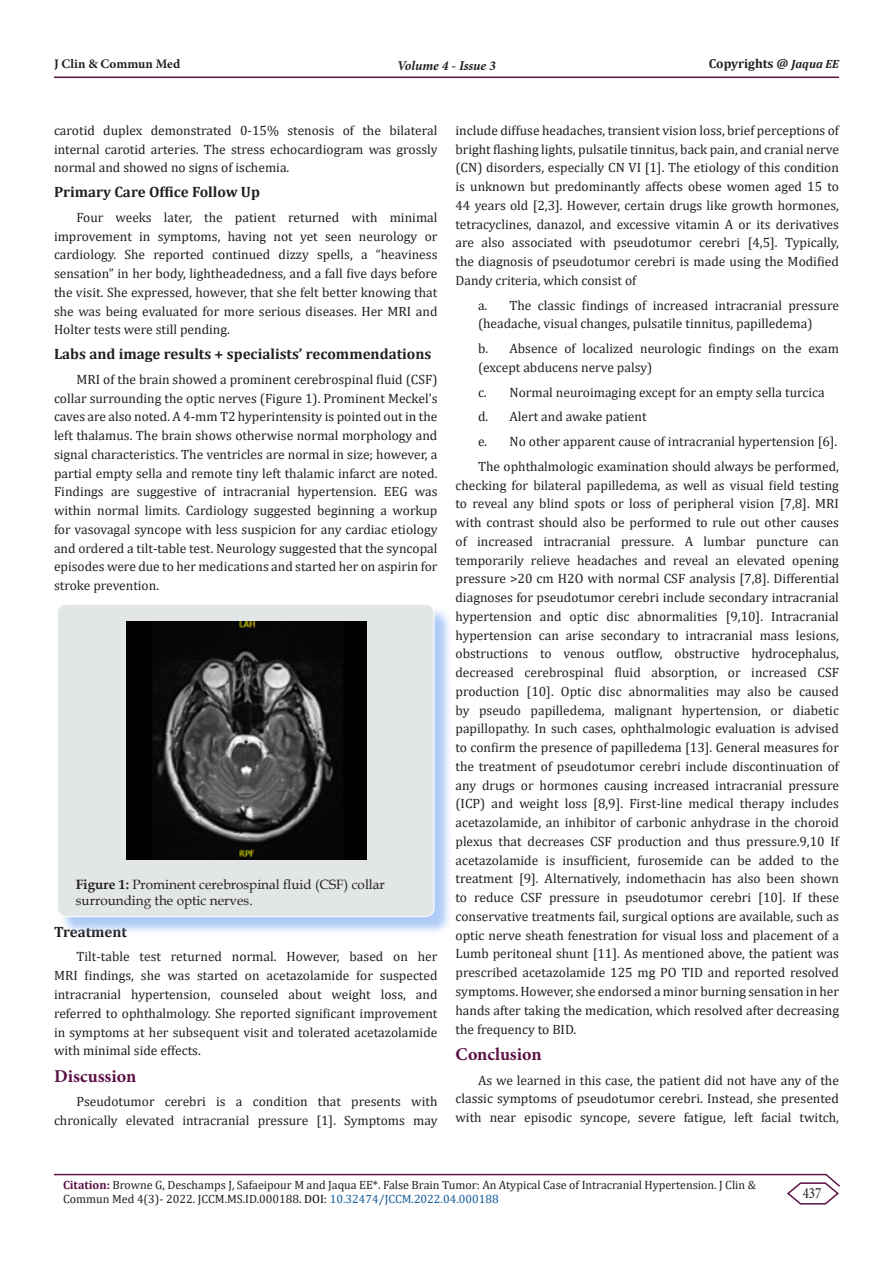
<style>
.page{position:relative;width:893px;height:1263px;background:#fff}
.page>*{position:absolute;margin:0;border:0;box-sizing:border-box;transform-origin:0 0}
.List_Paragraph{font:700 18px "Minion Pro";color:#5c1043}
.t1{font:15.75px "Minion Pro";color:#231f20;scale:.83 1}
.List_Paragraph-2{font:700 15px "Cambria";color:#231f20}
.List_Paragraph-3{font:13.5px/18.8px "Cambria";color:#231f20;text-align:justify}
.t2{font:13.5px/16.2px "Book Antiqua";color:#231f20}
.t3{font:italic 700 13.5px "Minion Pro";letter-spacing:-.005em;color:#231f20}
.t4{font:700 13.05px "Cambria";color:#231f20}
.t5{font:700 13.05px "Minion Pro";color:#231f20}
.t6{font:12px/14.4px "Cambria";color:#231f20}
.s1{font-style:italic;font-size:12px}
.s2{font-weight:700}
.s3{font-weight:700;color:#5c1043}
.s4{color:#000}
.s5{color:#175d9e}
</style>
<div class="page">
<hr style="left:54px;top:77px;width:785px;height:1px;background:#5c1043">
<hr style="left:54px;top:1174px;width:772px;height:1px;background:#5c1043">
<svg style="left:786px;top:1173px;width:54px;height:32px"></svg>
<div style="left:59px;top:606px;width:394px;height:329px;background:#93baf4;opacity:.75"></div>
<div style="left:57px;top:604px;width:377px;height:313px;background:#e3e6e6;border-radius:9px"></div>
<div style="left:57px;top:604px;width:377px;height:313px;border:1px solid #fff;border-radius:9px"></div>
<img style="left:127px;top:622px;width:239px;height:237px">
<p class="t5" style="left:54px;top:55px;width:128px">J Clin &amp; Commun Med</p>
<p class="t3" style="left:397px;top:56px;width:100px">Volume 4 - Issue 3</p>
<p class="t4" style="left:709px;top:54px;width:132px">Copyrights @ <span class="s1">Jaqua EE</span></p>
<p class="List_Paragraph-3" style="left:54px;top:121px;width:385px">carotid duplex demonstrated 0-15% stenosis of the bilateral internal carotid arteries. The stress echocardiogram was grossly normal and showed no signs of ischemia.</p>
<p class="List_Paragraph-2" style="left:54px;top:181px;width:208px">Primary Care Office Follow Up</p>
<p class="List_Paragraph-3" style="left:54px;top:208px;width:385px;text-indent:22px">Four weeks later, the patient returned with minimal improvement in symptoms, having not yet seen neurology or cardiology. She reported continued dizzy spells, a “heaviness sensation” in her body, lightheadedness, and a fall five days before the visit. She expressed, however, that she felt better knowing that she was being evaluated for more serious diseases. Her MRI and Holter tests were still pending.</p>
<p class="List_Paragraph-2" style="left:54px;top:343px;width:379px">Labs and image results + specialists’ recommendations</p>
<p class="List_Paragraph-3" style="left:54px;top:370px;width:385px;text-indent:22px">MRI of the brain showed a prominent cerebrospinal fluid (CSF) collar surrounding the optic nerves (Figure 1). Prominent Meckel’s caves are also noted. A 4-mm T2 hyperintensity is pointed out in the left thalamus. The brain shows otherwise normal morphology and signal characteristics. The ventricles are normal in size; however, a partial empty sella and remote tiny left thalamic infarct are noted.<br>Findings are suggestive of intracranial hypertension. EEG was within normal limits. Cardiology suggested beginning a workup for vasovagal syncope with less suspicion for any cardiac etiology and ordered a tilt-table test. Neurology suggested that the syncopal episodes were due to her medications and started her on aspirin for stroke prevention.</p>
<p class="t2" style="left:76px;top:876px;width:311px"><span class="s2">Figure 1:</span> Prominent cerebrospinal fluid (CSF) collar surrounding the optic nerves.</p>
<p class="List_Paragraph-2" style="left:54px;top:921px;width:75px">Treatment</p>
<p class="List_Paragraph-3" style="left:54px;top:947px;width:385px;text-indent:22px">Tilt-table test returned normal. However, based on her MRI findings, she was started on acetazolamide for suspected intracranial hypertension, counseled about weight loss, and referred to ophthalmology. She reported significant improvement in symptoms at her subsequent visit and tolerated acetazolamide with minimal side effects.</p>
<p class="List_Paragraph" style="left:54px;top:1063px;width:84px">Discussion</p>
<p class="List_Paragraph-3" style="left:54px;top:1092px;width:385px;text-align:right">Pseudotumor cerebri is a condition that presents with chronically elevated intracranial pressure [1]. Symptoms may</p>
<p class="List_Paragraph-3" style="left:455px;top:121px;width:385px">include diffuse headaches, transient vision loss, brief perceptions of bright flashing lights, pulsatile tinnitus, back pain, and cranial nerve (CN) disorders, especially CN VI [1]. The etiology of this condition is unknown but predominantly affects obese women aged 15 to 44 years old [2,3]. However, certain drugs like growth hormones, tetracyclines, danazol, and excessive vitamin A or its derivatives are also associated with pseudotumor cerebri [4,5]. Typically, the diagnosis of pseudotumor cerebri is made using the Modified Dandy criteria, which consist of</p>
<p class="List_Paragraph-3" style="left:478px;top:296px;width:362px">a. The classic findings of increased intracranial pressure (headache, visual changes, pulsatile tinnitus, papilledema)</p>
<p class="List_Paragraph-3" style="left:478px;top:339px;width:362px">b. Absence of localized neurologic findings on the exam (except abducens nerve palsy)</p>
<p class="List_Paragraph-3" style="left:478px;top:383px;width:348px">c. Normal neuroimaging except for an empty sella turcica</p>
<p class="List_Paragraph-3" style="left:478px;top:407px;width:170px">d. Alert and awake patient</p>
<p class="List_Paragraph-3" style="left:478px;top:432px;width:361px">e. No other apparent cause of intracranial hypertension [6].</p>
<p class="List_Paragraph-3" style="left:455px;top:457px;width:385px;text-indent:22px">The ophthalmologic examination should always be performed, checking for bilateral papilledema, as well as visual field testing to reveal any blind spots or loss of peripheral vision [7,8]. MRI with contrast should also be performed to rule out other causes of increased intracranial pressure. A lumbar puncture can temporarily relieve headaches and reveal an elevated opening pressure &gt;20 cm H2O with normal CSF analysis [7,8]. Differential diagnoses for pseudotumor cerebri include secondary intracranial hypertension and optic disc abnormalities [9,10]. Intracranial hypertension can arise secondary to intracranial mass lesions, obstructions to venous outflow, obstructive hydrocephalus, decreased cerebrospinal fluid absorption, or increased CSF production [10]. Optic disc abnormalities may also be caused by pseudo papilledema, malignant hypertension, or diabetic papillopathy. In such cases, ophthalmologic evaluation is advised to confirm the presence of papilledema [13]. General measures for the treatment of pseudotumor cerebri include discontinuation of any drugs or hormones causing increased intracranial pressure (ICP) and weight loss [8,9]. First-line medical therapy includes acetazolamide, an inhibitor of carbonic anhydrase in the choroid plexus that decreases CSF production and thus pressure.9,10 If acetazolamide is insufficient, furosemide can be added to the treatment [9]. Alternatively, indomethacin has also been shown to reduce CSF pressure in pseudotumor cerebri [10]. If these conservative treatments fail, surgical options are available, such as optic nerve sheath fenestration for visual loss and placement of a Lumb peritoneal shunt [11]. As mentioned above, the patient was prescribed acetazolamide 125 mg PO TID and reported resolved symptoms. However, she endorsed a minor burning sensation in her hands after taking the medication, which resolved after decreasing the frequency to BID.</p>
<p class="List_Paragraph" style="left:455px;top:1041px;width:88px">Conclusion</p>
<p class="List_Paragraph-3" style="left:455px;top:1070px;width:385px;text-indent:22px">As we learned in this case, the patient did not have any of the classic symptoms of pseudotumor cerebri. Instead, she presented with near episodic syncope, severe fatigue, left facial twitch,</p>
<p class="t6" style="left:63px;top:1177px;width:694px"><span class="s3">Citation:</span> Browne G, Deschamps J, Safaeipour M and Jaqua EE*. False Brain Tumor: An Atypical Case of Intracranial Hypertension. J Clin &amp;<br>Commun Med 4(3)- 2022. JCCM.MS.ID.000188<span class="s4">. DOI:</span> <span class="s5">10.32474/JCCM.2022.04.000188</span></p>
<p class="t1" style="left:803px;top:1182px;width:24px">437</p>
</div>
